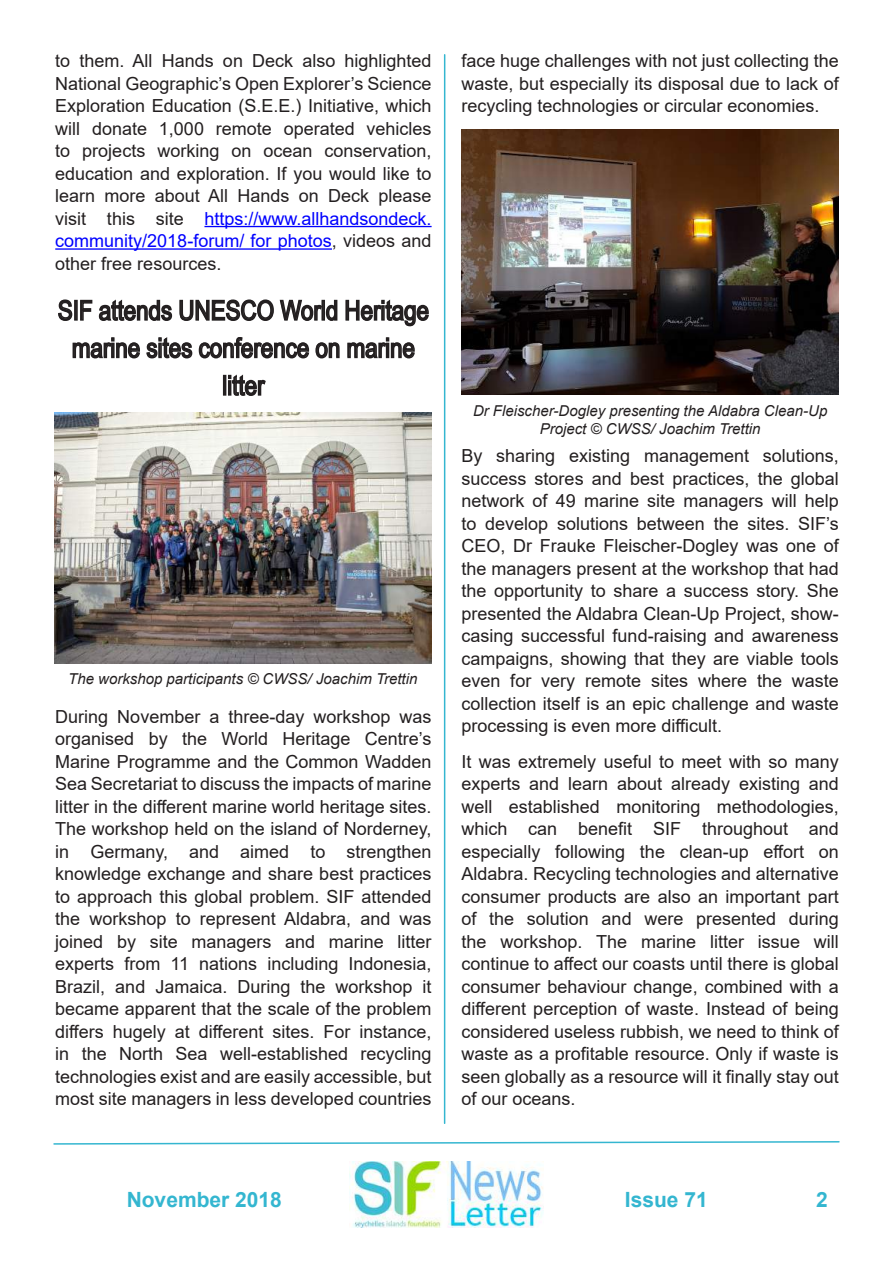
<style>
.page{position:relative;width:893px;height:1263px;background:#fff}
.page>*{position:absolute;margin:0;border:0;box-sizing:border-box;transform-origin:0 0}
.t1{font:27px/37.5px "Arial Narrow";color:#231f20;text-align:center}
.t2{font:700 21px "Arial";color:#34b6d0}
.t3{font:18px/22.5px "Arial";color:#231f20;text-align:justify}
.t4{font:italic 15px/18px "Arial";color:#231f20;text-align:center}
.s1{color:#00f}
</style>
<div class="page">
<svg style="left:53px;top:1141px;width:787px;height:4px"></svg>
<img style="left:349px;top:1162px;width:194px;height:65px">
<hr style="left:204px;top:226px;width:228px;height:1px;background:#00f">
<hr style="left:55px;top:248px;width:277px;height:2px;background:#00f">
<svg style="left:58px;top:299px;width:15px;height:22px"></svg>
<div style="left:74px;top:300px;width:4px;height:21px;border:2px solid #231f20"></div>
<svg style="left:80px;top:299px;width:93px;height:22px"></svg>
<svg style="left:179px;top:299px;width:159px;height:22px"></svg>
<svg style="left:345px;top:299px;width:84px;height:28px"></svg>
<svg style="left:72px;top:337px;width:268px;height:22px"></svg>
<svg style="left:347px;top:337px;width:68px;height:22px"></svg>
<div style="left:223px;top:375px;width:3px;height:21px;border:2px solid #231f20"></div>
<svg style="left:228px;top:374px;width:38px;height:22px"></svg>
<hr style="left:444px;top:55px;width:1px;height:1068px;background:#34b6d0">
<img style="left:54px;top:412px;width:378px;height:252px">
<img style="left:461px;top:130px;width:378px;height:265px">
<p class="t3" style="left:55px;top:49px;width:378px">to them. All Hands on Deck also highlighted National Geographic’s Open Explorer’s Science Exploration Education (S.E.E.) Initiative, which will donate 1,000 remote operated vehicles to projects working on ocean conservation, education and exploration. If you would like to learn more about All Hands on Deck please visit this site <span class="s1">https://www.allhandsondeck. community/2018-forum/ for photos</span>, videos and other free resources.</p>
<h1 class="t1" style="left:58px;top:291px;width:373px">SIF attends UNESCO World Heritage marine sites conference on marine litter</h1>
<p class="t4" style="left:68px;top:670px;width:351px">The workshop participants © CWSS/ Joachim Trettin</p>
<p class="t3" style="left:55px;top:705px;width:378px">During November a three-day workshop was organised by the World Heritage Centre’s Marine Programme and the Common Wadden Sea Secretariat to discuss the impacts of marine litter in the different marine world heritage sites.<br>The workshop held on the island of Norderney, in Germany, and aimed to strengthen knowledge exchange and share best practices to approach this global problem. SIF attended the workshop to represent Aldabra, and was joined by site managers and marine litter experts from 11 nations including Indonesia, Brazil, and Jamaica. During the workshop it became apparent that the scale of the problem differs hugely at different sites. For instance, in the North Sea well-established recycling technologies exist and are easily accessible, but most site managers in less developed countries</p>
<p class="t3" style="left:461px;top:49px;width:379px">face huge challenges with not just collecting the waste, but especially its disposal due to lack of recycling technologies or circular economies.</p>
<p class="t4" style="left:473px;top:402px;width:356px">Dr Fleischer-Dogley presenting the Aldabra Clean-Up<br>Project © CWSS/ Joachim Trettin</p>
<p class="t3" style="left:461px;top:445px;width:379px">By sharing existing management solutions, success stores and best practices, the global network of 49 marine site managers will help to develop solutions between the sites. SIF’s CEO, Dr Frauke Fleischer-Dogley was one of the managers present at the workshop that had the opportunity to share a success story. She presented the Aldabra Clean-Up Project, show&shy;casing successful fund-raising and awareness campaigns, showing that they are viable tools even for very remote sites where the waste collection itself is an epic challenge and waste processing is even more difficult.</p>
<p class="t3" style="left:461px;top:750px;width:379px">It was extremely useful to meet with so many experts and learn about already existing and well established monitoring methodologies, which can benefit SIF throughout and especially following the clean-up effort on Aldabra. Recycling technologies and alternative consumer products are also an important part of the solution and were presented during the workshop. The marine litter issue will continue to affect our coasts until there is global consumer behaviour change, combined with a different perception of waste. Instead of being considered useless rubbish, we need to think of waste as a profitable resource. Only if waste is seen globally as a resource will it finally stay out of our oceans.</p>
<p class="t2" style="left:127px;top:1185px;width:157px">November 2018</p>
<p class="t2" style="left:625px;top:1185px;width:84px">Issue 71</p>
<p class="t2" style="left:816px;top:1184px;width:13px">2</p>
</div>
